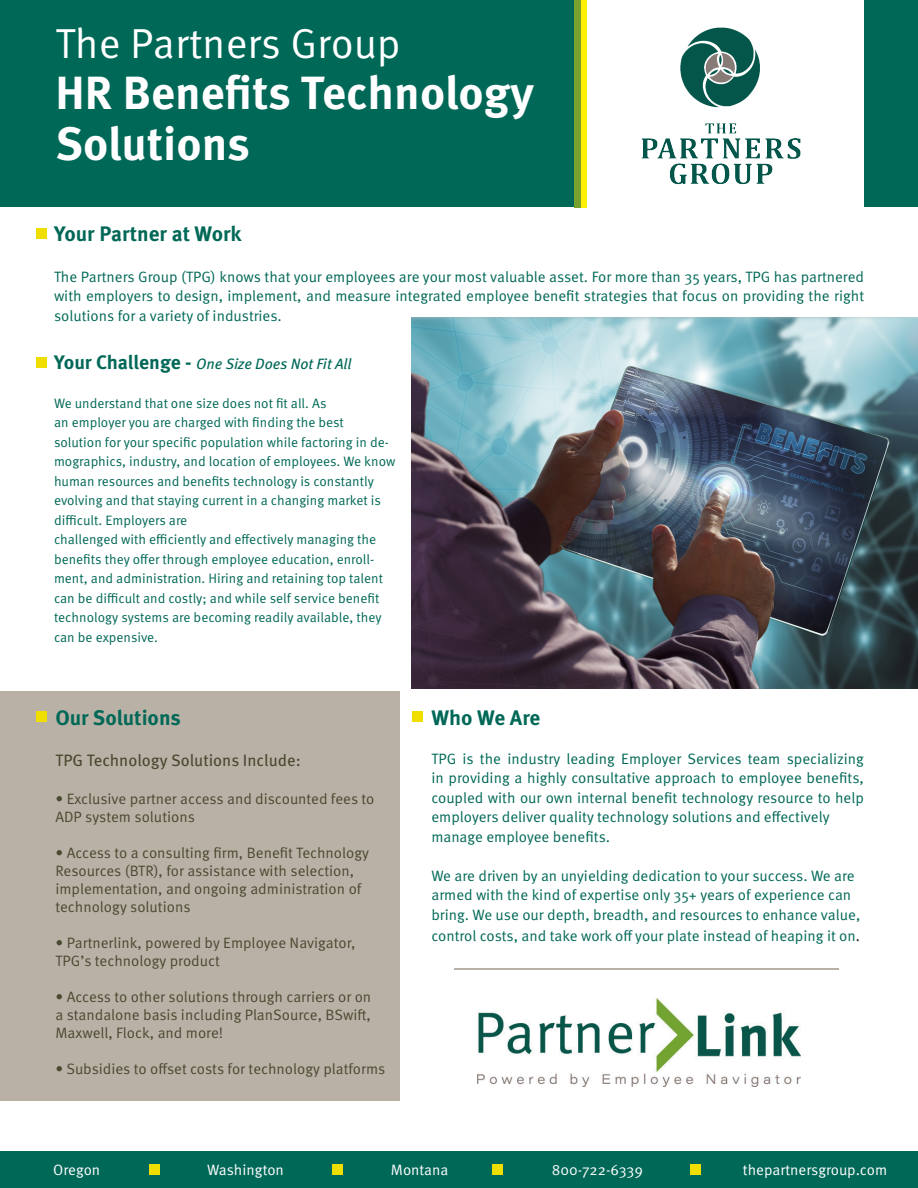
<style>
.page{position:relative;width:918px;height:1188px;background:#fff}
.page>*{position:absolute;margin:0;border:0;box-sizing:border-box;transform-origin:0 0}
.t1{font:700 46.5px/51px "Meta OT";color:#fff}
.t2{font:42px "Meta OT Norm";color:#fff}
.t3{font:700 21px "Meta OT";color:#006857}
.t4{font:16.5px "Meta OT";color:#494930}
.t5{font:15px/19.5px "Meta OT Norm";color:#006857}
.t6{font:15px/18px "Meta OT Norm";color:#494930}
.t7{font:15px "Meta OT Norm";color:#fff}
.t8{font:italic 15px "Meta OT";color:#006857}
.t9{font:13.65px/19.5px "Meta OT Norm";color:#006857}
.s1{font-weight:700;font-style:normal;font-size:19.5px}
.s2{font-family:"Minion Pro";font-size:18px;color:#231f20}
</style>
<div class="page">
<div style="left:0;top:691px;width:400px;height:410px;background:#bab1a6"></div>
<hr style="left:454px;top:969px;width:385px;height:1px;background:#bab1a6">
<div style="left:0;top:1152px;width:918px;height:36px;background:#006857"></div>
<div style="left:0;top:0;width:574px;height:207px;background:#006857"></div>
<div style="left:864px;top:0;width:54px;height:207px;background:#006857"></div>
<div style="left:149px;top:1164px;width:11px;height:11px;background:#f1de01"></div>
<div style="left:332px;top:1164px;width:11px;height:11px;background:#f1de01"></div>
<div style="left:492px;top:1164px;width:11px;height:11px;background:#f1de01"></div>
<div style="left:690px;top:1164px;width:11px;height:11px;background:#f1de01"></div>
<div style="left:36px;top:711px;width:10px;height:11px;background:#f1de01"></div>
<div style="left:36px;top:357px;width:10px;height:11px;background:#f1de01"></div>
<div style="left:36px;top:229px;width:10px;height:10px;background:#f1de01"></div>
<div style="left:412px;top:711px;width:10px;height:11px;background:#f1de01"></div>
<div style="left:580px;top:0;width:7px;height:207px;background:#fff101"></div>
<div style="left:574px;top:0;width:6px;height:207px;background:#78a22d"></div>
<img style="left:641px;top:27px;width:160px;height:157px">
<img style="left:412px;top:318px;width:506px;height:370px">
<img style="left:477px;top:998px;width:323px;height:88px">
<h2 class="t2" style="left:55px;top:26px;width:347px">The Partners Group</h2>
<h1 class="t1" style="left:55px;top:72px;width:480px">HR Benefits Technology<br>Solutions</h1>
<h3 class="t3" style="left:54px;top:225px;width:189px">Your Partner at Work</h3>
<p class="t5" style="left:54px;top:268px;width:812px;text-align:justify">The Partners Group (TPG) knows that your employees are your most valuable asset. For more than 35 years, TPG has partnered with employers to design, implement, and measure integrated employee benefit strategies that focus on providing the right solutions for a variety of industries.</p>
<p class="t8" style="left:54px;top:355px;width:299px"><span class="s1">Your Challenge -</span> One Size Does Not Fit All</p>
<p class="t9" style="left:54px;top:394px;width:343px">We understand that one size does not fit all. As<br>an employer you are charged with finding the best<br>solution for your specific population while factoring in de&shy;mographics, industry, and location of employees. We know human resources and benefits technology is constantly evolving and that staying current in a changing market is difficult. Employers are<br>challenged with efficiently and effectively managing the benefits they offer through employee education, enroll&shy;ment, and administration. Hiring and retaining top talent can be difficult and costly; and while self service benefit technology systems are becoming readily available, they can be expensive.</p>
<h3 class="t3" style="left:55px;top:709px;width:127px">Our Solutions</h3>
<p class="t4" style="left:55px;top:754px;width:247px">TPG Technology Solutions Include:</p>
<p class="t6" style="left:55px;top:791px;width:321px">• Exclusive partner access and discounted fees to<br>ADP system solutions</p>
<p class="t6" style="left:55px;top:845px;width:315px">• Access to a consulting firm, Benefit Technology Resources (BTR), for assistance with selection, implementation, and ongoing administration of technology solutions</p>
<p class="t6" style="left:55px;top:935px;width:302px">• Partnerlink, powered by Employee Navigator,<br>TPG’s technology product</p>
<p class="t6" style="left:55px;top:989px;width:317px;text-align:justify">• Access to other solutions through carriers or on a standalone basis including PlanSource, BSwift, Maxwell, Flock, and more!</p>
<p class="t6" style="left:55px;top:1061px;width:332px">• Subsidies to offset costs for technology platforms</p>
<h3 class="t3" style="left:431px;top:709px;width:110px">Who We Are</h3>
<p class="t5" style="left:431px;top:750px;width:434px">TPG is the industry leading Employer Services team specializing in providing a highly consultative approach to employee benefits, coupled with our own internal benefit technology resource to help employers deliver quality technology solutions and effectively manage employee benefits.</p>
<p class="t5" style="left:431px;top:867px;width:430px">We are driven by an unyielding dedication to your success. We are armed with the kind of expertise only 35+ years of experience can bring. We use our depth, breadth, and resources to enhance value,</p>
<p class="t5" style="left:431px;top:927px;width:430px">control costs, and take work off your plate instead of heaping it on<span class="s2">.</span></p>
<p class="t7" style="left:53px;top:1163px;width:49px">Oregon</p>
<p class="t7" style="left:207px;top:1163px;width:78px">Washington</p>
<p class="t7" style="left:391px;top:1163px;width:59px">Montana</p>
<p class="t7" style="left:552px;top:1163px;width:93px">800-722-6339</p>
<p class="t7" style="left:743px;top:1163px;width:146px">thepartnersgroup.com</p>
</div>
